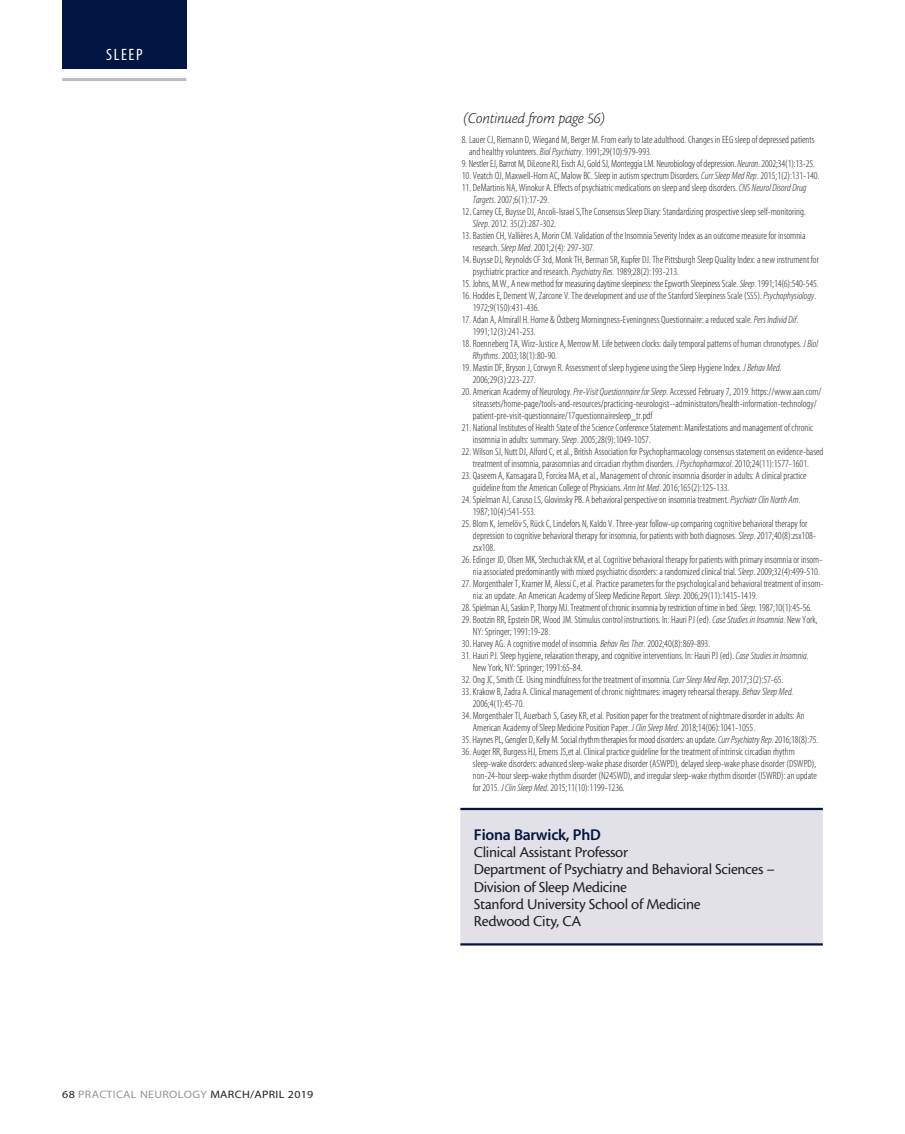
<style>
.page{position:relative;width:905px;height:1134px;background:#fff}
.page>*{position:absolute;margin:0;border:0;box-sizing:border-box;transform-origin:0 0}
.t1{font:16.5px "Myriad MM 400 300";letter-spacing:.1em;color:#fff}
.bio_name{font:15.75px/17.2px "Cronos MM 408 10";letter-spacing:-.02em;color:#231f20}
.body{font:15.75px "Cronos MM It 250 10";letter-spacing:-.01em;color:#231f20}
.bio_name-2{font:15.75px "Myriad MM 565 600";letter-spacing:-.015em;color:#021642}
.t2{font:10.8px "Myriad MM 400 600";letter-spacing:.025em;color:#939598;scale:1.11 1}
.footnote{font:10.5px/12px "Myriad MM 215 300";color:#231f20}
.s1{color:#231f20}
.s2{font-family:"Myriad MM It 215 300"}
</style>
<div class="page">
<div style="left:62px;top:0;width:124px;height:69px;background:#021642"></div>
<hr style="left:62px;top:78px;width:124px;height:3px;background:#bcbdc0">
<div style="left:460px;top:809px;width:362px;height:136px;background:#e2e1e8"></div>
<hr style="left:460px;top:808px;width:362px;height:2px;background:#021642">
<hr style="left:460px;top:943px;width:362px;height:3px;background:#021642">
<h1 class="t1" style="left:106px;top:47px;width:38px">SLEEP</h1>
<p class="t2" style="left:62px;top:1089px;width:228px"><span class="s1">68</span> PRACTICAL NEUROLOGY <span class="s1">MARCH/APRIL 2019</span></p>
<p class="body" style="left:463px;top:109px;width:143px">(Continued from page 56)</p>
<p class="footnote" style="left:469px;top:134px;width:347px;text-indent:-7px">8. Lauer CJ, Riemann D, Wiegand M, Berger M. From early to late adulthood. Changes in EEG sleep of depressed patients and healthy volunteers. <span class="s2">Biol Psychiatry</span>. 1991;29(10):979-993.</p>
<p class="footnote" style="left:462px;top:158px;width:354px">9. Nestler EJ, Barrot M, DiLeone RJ, Eisch AJ, Gold SJ, Monteggia LM. Neurobiology of depression. <span class="s2">Neuron</span>. 2002;34(1):13-25.</p>
<p class="footnote" style="left:462px;top:170px;width:359px">10. Veatch OJ, Maxwell-Horn AC, Malow BC. Sleep in autism spectrum Disorders. <span class="s2">Curr Sleep Med Rep</span>. 2015;1(2):131-140.</p>
<p class="footnote" style="left:473px;top:182px;width:335px;text-indent:-11px">11. DeMartinis NA, Winokur A. Effects of psychiatric medications on sleep and sleep disorders. <span class="s2">CNS Neurol Disord Drug<br>Targets</span>. 2007;6(1):17-29.</p>
<p class="footnote" style="left:473px;top:206px;width:334px;text-indent:-11px">12. Carney CE, Buysse DJ, Ancoli-Israel S,The Consensus Sleep Diary: Standardizing prospective sleep self-monitoring.<br><span class="s2">Sleep</span>. 2012. 35(2):287-302.</p>
<p class="footnote" style="left:473px;top:230px;width:334px;text-indent:-11px">13. Bastien CH, Vallières A, Morin CM. Validation of the Insomnia Severity Index as an outcome measure for insomnia research. <span class="s2">Sleep Med</span>. 2001;2(4): 297-307.</p>
<p class="footnote" style="left:473px;top:254px;width:347px;text-indent:-11px">14. Buysse DJ, Reynolds CF 3rd, Monk TH, Berman SR, Kupfer DJ. The Pittsburgh Sleep Quality Index: a new instrument for psychiatric practice and research. <span class="s2">Psychiatry Res</span>. 1989;28(2):193-213.</p>
<p class="footnote" style="left:462px;top:278px;width:358px">15. Johns, M.W., A new method for measuring daytime sleepiness: the Epworth Sleepiness Scale. <span class="s2">Sleep</span>. 1991;14(6):540-545.</p>
<p class="footnote" style="left:473px;top:290px;width:345px;text-indent:-11px">16. Hoddes E, Dement W, Zarcone V. The development and use of the Stanford Sleepiness Scale (SSS). <span class="s2">Psychophysiology</span>.<br>1972;9(150):431-436.</p>
<p class="footnote" style="left:473px;top:314px;width:327px;text-indent:-11px">17. Adan A, Almirall H. Horne &amp; Östberg Morningness-Eveningness Questionnaire: a reduced scale. <span class="s2">Pers Individ Dif</span>.<br>1991;12(3):241-253.</p>
<p class="footnote" style="left:473px;top:338px;width:347px;text-indent:-11px">18. Roenneberg TA, Wirz-Justice A, Merrow M. Life between clocks: daily temporal patterns of human chronotypes. <span class="s2">J Biol<br>Rhythms</span>. 2003;18(1):80-90.</p>
<p class="footnote" style="left:473px;top:362px;width:310px;text-indent:-11px">19. Mastin DF, Bryson J, Corwyn R. Assessment of sleep hygiene using the Sleep Hygiene Index. <span class="s2">J Behav Med</span>.<br>2006;29(3):223-227.</p>
<p class="footnote" style="left:473px;top:386px;width:350px;text-indent:-11px">20. American Academy of Neurology. <span class="s2">Pre-Visit Questionnaire for Sleep</span>. Accessed February 7, 2019. https://www.aan.com/ siteassets/home-page/tools-and-resources/practicing-neurologist--administrators/health-information-technology/ patient-pre-visit-questionnaire/17questionnairesleep_tr.pdf</p>
<p class="footnote" style="left:473px;top:422px;width:342px;text-indent:-11px">21. National Institutes of Health State of the Science Conference Statement: Manifestations and management of chronic insomnia in adults: summary. <span class="s2">Sleep</span>. 2005;28(9):1049-1057.</p>
<p class="footnote" style="left:462px;top:446px;width:363px;text-align:center">22. Wilson SJ, Nutt DJ, Alford C, et al., British Association for Psychopharmacology consensus statement on evidence-based treatment of insomnia, parasomnias and circadian rhythm disorders. <span class="s2">J Psychopharmacol</span>. 2010;24(11):1577-1601.</p>
<p class="footnote" style="left:473px;top:470px;width:335px;text-indent:-11px">23. Qaseem A, Kansagara D, Forciea MA, et al., Management of chronic insomnia disorder in adults: A clinical practice guideline from the American College of Physicians. <span class="s2">Ann Int Med</span>. 2016;165(2):125-133.</p>
<p class="footnote" style="left:473px;top:494px;width:329px;text-indent:-11px">24. Spielman AJ, Caruso LS, Glovinsky PB. A behavioral perspective on insomnia treatment. <span class="s2">Psychiatr Clin North Am</span>.<br>1987;10(4):541-553.</p>
<p class="footnote" style="left:473px;top:518px;width:344px;text-indent:-11px">25. Blom K, Jernelöv S, Rück C, Lindefors N, Kaldo V. Three-year follow-up comparing cognitive behavioral therapy for depression to cognitive behavioral therapy for insomnia, for patients with both diagnoses. <span class="s2">Sleep</span>. 2017;40(8):zsx108- zsx108.</p>
<p class="footnote" style="left:462px;top:554px;width:362px;text-align:right">26. Edinger JD, Olsen MK, Stechuchak KM, et al. Cognitive behavioral therapy for patients with primary insomnia or insom&shy;nia associated predominantly with mixed psychiatric disorders: a randomized clinical trial. <span class="s2">Sleep</span>. 2009;32(4):499-510.</p>
<p class="footnote" style="left:473px;top:578px;width:352px;text-indent:-11px">27. Morgenthaler T, Kramer M, Alessi C, et al. Practice parameters for the psychological and behavioral treatment of insom&shy;nia: an update. An American Academy of Sleep Medicine Report. <span class="s2">Sleep</span>. 2006;29(11):1415-1419.</p>
<p class="footnote" style="left:462px;top:602px;width:351px">28. Spielman AJ, Saskin P, Thorpy MJ. Treatment of chronic insomnia by restriction of time in bed. <span class="s2">Sleep</span>. 1987;10(1):45-56.</p>
<p class="footnote" style="left:473px;top:614px;width:346px;text-indent:-11px">29. Bootzin RR, Epstein DR, Wood JM. Stimulus control instructions. In: Hauri PJ (ed). <span class="s2">Case Studies in Insomnia</span>. New York,<br>NY: Springer; 1991:19-28.</p>
<p class="footnote" style="left:462px;top:638px;width:250px">30. Harvey AG. A cognitive model of insomnia. <span class="s2">Behav Res Ther</span>. 2002;40(8):869-893.</p>
<p class="footnote" style="left:473px;top:650px;width:337px;text-indent:-11px">31. Hauri PJ. Sleep hygiene, relaxation therapy, and cognitive interventions. In: Hauri PJ (ed). <span class="s2">Case Studies in Insomnia</span>.<br>New York, NY: Springer; 1991:65-84.</p>
<p class="footnote" style="left:462px;top:674px;width:323px">32. Ong JC, Smith CE. Using mindfulness for the treatment of insomnia. <span class="s2">Curr Sleep Med Rep</span>. 2017;3(2):57-65.</p>
<p class="footnote" style="left:473px;top:686px;width:322px;text-indent:-11px">33. Krakow B, Zadra A. Clinical management of chronic nightmares: imagery rehearsal therapy. <span class="s2">Behav Sleep Med.<br></span>2006;4(1):45-70.</p>
<p class="footnote" style="left:473px;top:710px;width:333px;text-indent:-11px">34. Morgenthaler TI, Auerbach S, Casey KR, et al. Position paper for the treatment of nightmare disorder in adults: An<br>American Academy of Sleep Medicine Position Paper. <span class="s2">J Clin Sleep Med</span>. 2018;14(06):1041-1055.</p>
<p class="footnote" style="left:462px;top:734px;width:358px">35. Haynes PL, Gengler D, Kelly M. Social rhythm therapies for mood disorders: an update. <span class="s2">Curr Psychiatry Rep</span>. 2016;18(8):75.</p>
<p class="footnote" style="left:473px;top:746px;width:345px;text-indent:-11px">36. Auger RR, Burgess HJ, Emens JS,et al. Clinical practice guideline for the treatment of intrinsic circadian rhythm sleep-wake disorders: advanced sleep-wake phase disorder (ASWPD), delayed sleep-wake phase disorder (DSWPD), non-24-hour sleep-wake rhythm disorder (N24SWD), and irregular sleep-wake rhythm disorder (ISWRD): an update for 2015. <span class="s2">J Clin Sleep Med</span>. 2015;11(10):1199-1236.</p>
<p class="bio_name-2" style="left:474px;top:827px;width:128px">Fiona Barwick, PhD</p>
<p class="bio_name" style="left:474px;top:844px;width:156px">Clinical Assistant Professor</p>
<p class="bio_name" style="left:474px;top:861px;width:303px">Department of Psychiatry and Behavioral Sciences –<br>Division of Sleep Medicine</p>
<p class="bio_name" style="left:474px;top:896px;width:228px">Stanford University School of Medicine</p>
<p class="bio_name" style="left:474px;top:913px;width:109px">Redwood City, CA</p>
</div>
